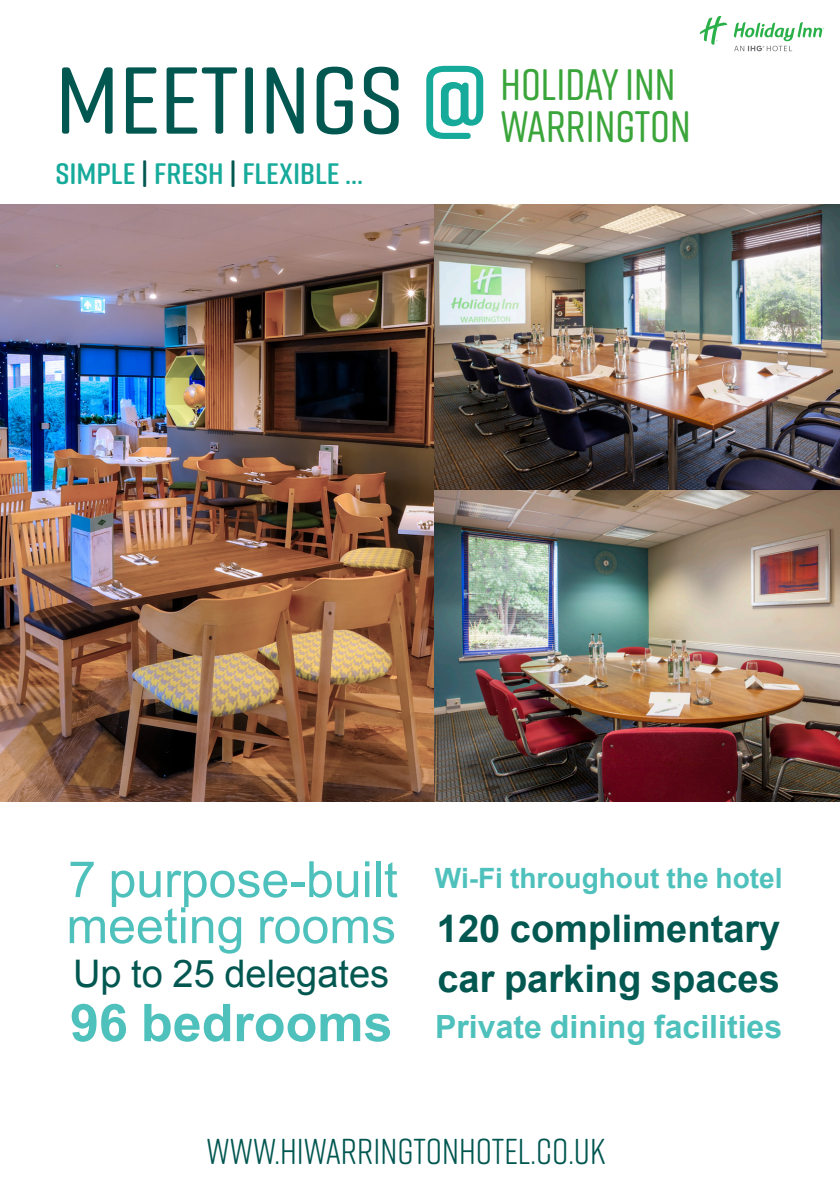
<style>
.page{position:relative;width:840px;height:1191px;background:#fff}
.page>*{position:absolute;margin:0;border:0;box-sizing:border-box;transform-origin:0 0}
.t1{font:500 94.6px "Rift Soft";color:#025751;scale:1.13 1}
.t2{font:700 52px "Arial";color:#4fc1bc}
.t3{font:50px "Arial";color:#4fc1bc}
.t4{font:500 44px "Rift Soft";color:#3aa53a}
.t5{font:700 38px "Arial";color:#025751}
.t6{font:38px "Arial";color:#025751}
.t7{font:36px "Rift Soft";color:#025751}
.t8{font:700 32px "Arial";color:#4fc1bc}
.t9{font:600 29.6px "Rift Soft";color:#16aa9b;scale:1.13 1}
.t10{font:700 28px "Arial";color:#4fc1bc}
.s1{color:#16aa9b}
.s2{color:#025751}
</style>
<div class="page">
<img style="left:0;top:204px;width:434px;height:598px">
<svg style="left:699px;top:16px;width:124px;height:35px"></svg>
<img style="left:434px;top:204px;width:405px;height:286px">
<img style="left:434px;top:490px;width:405px;height:312px">
<h1 class="t1" style="left:55px;top:34px;width:385px">MEETINGS <span class="s1">@</span></h1>
<p class="t9" style="left:55px;top:153px;width:274px">SIMPLE <span class="s2">|</span> FRESH <span class="s2">|</span> FLEXIBLE ...</p>
<p class="t4" style="left:500px;top:54px;width:176px">HOLIDAY INN</p>
<p class="t4" style="left:500px;top:96px;width:191px">WARRINGTON</p>
<p class="t3" style="left:68px;top:846px;width:331px">7 purpose-built</p>
<p class="t3" style="left:66px;top:892px;width:331px">meeting rooms</p>
<p class="t6" style="left:73px;top:949px;width:317px">Up to 25 delegates</p>
<p class="t2" style="left:70px;top:988px;width:324px">96 bedrooms</p>
<p class="t10" style="left:434px;top:860px;width:349px">Wi-Fi throughout the hotel</p>
<p class="t5" style="left:436px;top:904px;width:345px">120 complimentary</p>
<p class="t5" style="left:437px;top:954px;width:344px">car parking spaces</p>
<p class="t8" style="left:435px;top:1006px;width:348px">Private dining facilities</p>
<p class="t7" style="left:206px;top:1126px;width:400px">WWW.HIWARRINGTONHOTEL.CO.UK</p>
</div>
